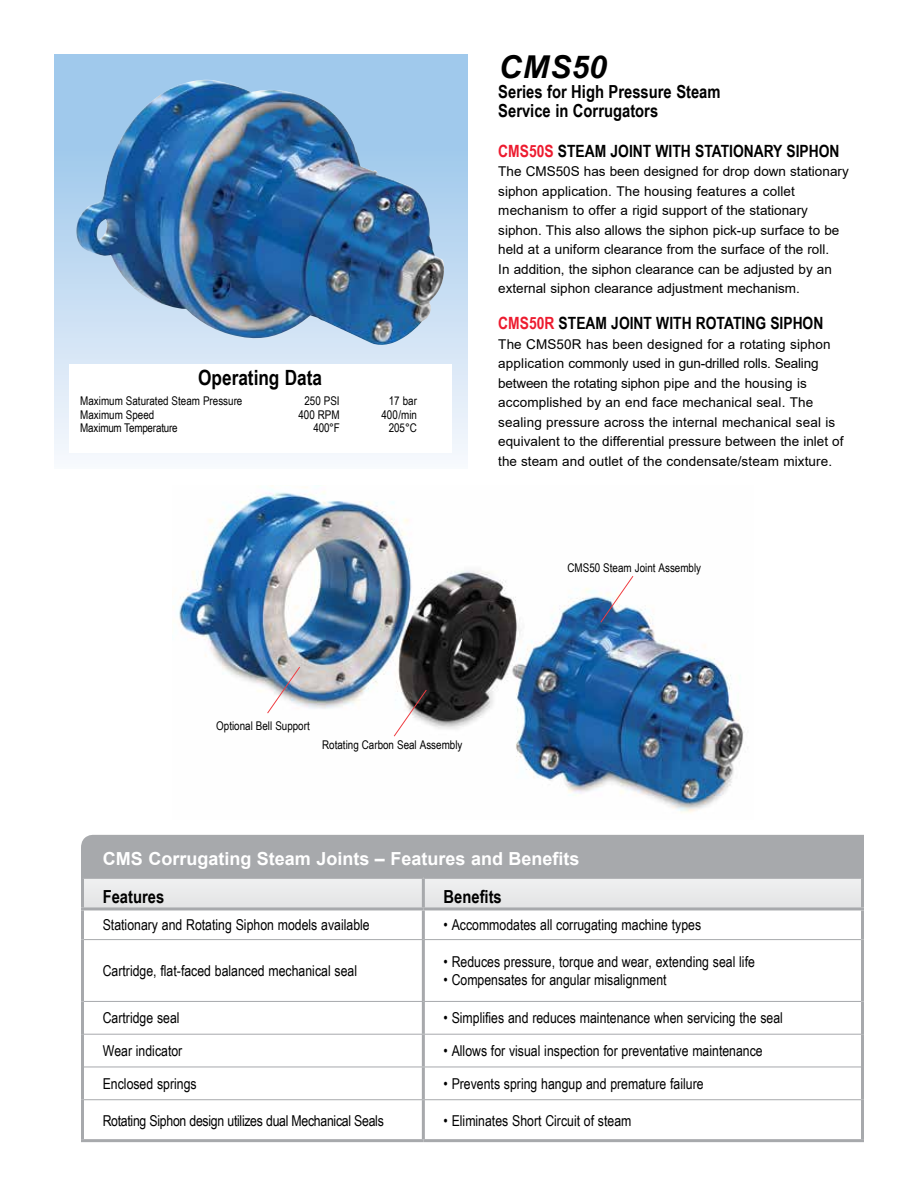
<style>
.page{position:relative;width:918px;height:1188px;background:#fff}
.page>*{position:absolute;margin:0;border:0;box-sizing:border-box;transform-origin:0 0}
.t1{font:italic 700 31.5px "Arial";letter-spacing:.025em;color:#000}
.t2{font:700 21px "Arial Narrow";color:#000}
.t3{font:700 18px/19.5px "Arial Narrow";color:#000}
.t4{font:700 18px "Arial";color:#fff}
.t5{font:700 16.8px "Arial Narrow";color:#000}
.t6{font:15px "Arial Narrow";color:#000}
.t7{font:15px "Arial Narrow";letter-spacing:-.02em;color:#000}
.t8{font:13.5px/19.5px "Arial";color:#000}
.t9{font:12px "Arial Narrow";color:#000}
.s1{color:#ed1b2f}
</style>
<div class="page">
<img style="left:179px;top:487px;width:565px;height:326px">
<svg style="left:267px;top:666px;width:33px;height:48px"></svg>
<svg style="left:393px;top:689px;width:34px;height:48px"></svg>
<svg style="left:600px;top:575px;width:34px;height:48px"></svg>
<svg style="left:54px;top:54px;width:413px;height:402px;background:#bbd7f1"></svg>
<img style="left:76px;top:80px;width:370px;height:268px">
<div style="left:69px;top:364px;width:383px;height:89px;background:#fff"></div>
<svg style="left:81px;top:834px;width:783px;height:73px;background:#c2c3c5"></svg>
<hr style="left:81px;top:876px;width:342px;height:3px;background:#a7a9ac">
<hr style="left:81px;top:879px;width:3px;height:28px;background:#a7a9ac">
<hr style="left:423px;top:876px;width:441px;height:3px;background:#a7a9ac">
<hr style="left:422px;top:879px;width:3px;height:28px;background:#a7a9ac">
<hr style="left:861px;top:879px;width:3px;height:28px;background:#a7a9ac">
<hr style="left:81px;top:907px;width:342px;height:3px;background:#a7a9ac">
<hr style="left:81px;top:910px;width:3px;height:30px;background:#a7a9ac">
<hr style="left:423px;top:907px;width:441px;height:3px;background:#a7a9ac">
<hr style="left:422px;top:910px;width:3px;height:29px;background:#a7a9ac">
<hr style="left:861px;top:910px;width:3px;height:30px;background:#a7a9ac">
<hr style="left:81px;top:940px;width:3px;height:61px;background:#a7a9ac">
<hr style="left:422px;top:940px;width:3px;height:61px;background:#a7a9ac">
<hr style="left:861px;top:940px;width:3px;height:61px;background:#a7a9ac">
<hr style="left:81px;top:1001px;width:3px;height:33px;background:#a7a9ac">
<hr style="left:422px;top:1002px;width:3px;height:32px;background:#a7a9ac">
<hr style="left:861px;top:1001px;width:3px;height:33px;background:#a7a9ac">
<hr style="left:81px;top:1034px;width:3px;height:33px;background:#a7a9ac">
<hr style="left:422px;top:1035px;width:3px;height:32px;background:#a7a9ac">
<hr style="left:861px;top:1034px;width:3px;height:33px;background:#a7a9ac">
<hr style="left:81px;top:1067px;width:3px;height:33px;background:#a7a9ac">
<hr style="left:422px;top:1067px;width:3px;height:32px;background:#a7a9ac">
<hr style="left:861px;top:1067px;width:3px;height:33px;background:#a7a9ac">
<hr style="left:81px;top:1100px;width:3px;height:39px;background:#a7a9ac">
<hr style="left:422px;top:1100px;width:3px;height:39px;background:#a7a9ac">
<hr style="left:861px;top:1100px;width:3px;height:39px;background:#a7a9ac">
<hr style="left:81px;top:1139px;width:342px;height:3px;background:#a7a9ac">
<hr style="left:423px;top:1139px;width:441px;height:3px;background:#a7a9ac">
<hr style="left:84px;top:939px;width:339px;height:1px;background:#a7a9ac">
<hr style="left:423px;top:939px;width:438px;height:1px;background:#a7a9ac">
<hr style="left:84px;top:1001px;width:339px;height:1px;background:#a7a9ac">
<hr style="left:423px;top:1001px;width:438px;height:1px;background:#a7a9ac">
<hr style="left:84px;top:1034px;width:339px;height:1px;background:#a7a9ac">
<hr style="left:423px;top:1034px;width:438px;height:1px;background:#a7a9ac">
<hr style="left:84px;top:1067px;width:339px;height:1px;background:#a7a9ac">
<hr style="left:423px;top:1067px;width:438px;height:1px;background:#a7a9ac">
<hr style="left:84px;top:1099px;width:339px;height:1px;background:#a7a9ac">
<hr style="left:423px;top:1099px;width:438px;height:1px;background:#a7a9ac">
<h2 class="t2" style="left:198px;top:362px;width:125px">Operating Data</h2>
<p class="t9" style="left:80px;top:392px;width:164px">Maximum Saturated Steam Pressure</p>
<p class="t9" style="left:304px;top:392px;width:37px">250 PSI</p>
<p class="t9" style="left:389px;top:392px;width:30px">17 bar</p>
<p class="t9" style="left:80px;top:406px;width:76px">Maximum Speed</p>
<p class="t9" style="left:298px;top:406px;width:43px">400 RPM</p>
<p class="t9" style="left:381px;top:406px;width:37px">400 /min</p>
<p class="t9" style="left:80px;top:419px;width:99px">Maximum Temperature</p>
<p class="t9" style="left:314px;top:419px;width:28px">400 °F</p>
<p class="t9" style="left:389px;top:419px;width:30px">205 °C</p>
<h1 class="t1" style="left:499px;top:46px;width:109px">CMS50</h1>
<h3 class="t3" style="left:498px;top:81px;width:224px">Series for High Pressure Steam<br>Service in Corrugators</h3>
<p class="t5" style="left:498px;top:138px;width:343px"><span class="s1">CMS50S</span> STEAM JOINT WITH STATIONARY SIPHON</p>
<p class="t8" style="left:498px;top:162px;width:352px">The CMS50S has been designed for drop down stationary siphon application. The housing features a collet mechanism to offer a rigid support of the stationary siphon. This also allows the siphon pick-up surface to be held at a uniform clearance from the surface of the roll.<br>In addition, the siphon clearance can be adjusted by an external siphon clearance adjustment mechanism.</p>
<p class="t5" style="left:498px;top:311px;width:327px"><span class="s1">CMS50R</span> STEAM JOINT WITH ROTATING SIPHON</p>
<p class="t8" style="left:498px;top:334px;width:347px">The CMS50R has been designed for a rotating siphon application commonly used in gun-drilled rolls. Sealing between the rotating siphon pipe and the housing is accomplished by an end face mechanical seal. The sealing pressure across the internal mechanical seal is equivalent to the differential pressure between the inlet of the steam and outlet of the condensate/steam mixture.</p>
<p class="t9" style="left:568px;top:559px;width:135px">CMS50 Steam Joint Assembly</p>
<p class="t9" style="left:216px;top:717px;width:95px">Optional Bell Support</p>
<p class="t9" style="left:322px;top:736px;width:142px">Rotating Carbon Seal Assembly</p>
<h3 class="t4" style="left:103px;top:846px;width:478px">CMS Corrugating Steam Joints – Features and Benefits</h3>
<h3 class="t3" style="left:103px;top:886px;width:63px">Features</h3>
<h3 class="t3" style="left:444px;top:886px;width:60px">Benefits</h3>
<p class="t6" style="left:103px;top:913px;width:269px">Stationary and Rotating Siphon models available</p>
<p class="t6" style="left:444px;top:913px;width:259px">• Accommodates all corrugating machine types</p>
<p class="t6" style="left:103px;top:960px;width:256px">Cartridge, flat-faced balanced mechanical seal</p>
<p class="t6" style="left:444px;top:951px;width:313px">• Reduces pressure, torque and wear, extending seal life</p>
<p class="t6" style="left:444px;top:969px;width:225px">• Compensates for angular misalignment</p>
<p class="t6" style="left:103px;top:1007px;width:78px">Cartridge seal</p>
<p class="t6" style="left:444px;top:1007px;width:341px">• Simplifies and reduces maintenance when servicing the seal</p>
<p class="t6" style="left:103px;top:1040px;width:81px">Wear indicator</p>
<p class="t6" style="left:444px;top:1040px;width:321px">• Allows for visual inspection for preventative maintenance</p>
<p class="t6" style="left:103px;top:1073px;width:96px">Enclosed springs</p>
<p class="t6" style="left:444px;top:1073px;width:262px">• Prevents spring hangup and premature failure</p>
<p class="t7" style="left:103px;top:1109px;width:283px">Rotating Siphon design utilizes dual Mechanical Seals</p>
<p class="t6" style="left:444px;top:1109px;width:189px">• Eliminates Short Circuit of steam</p>
</div>
